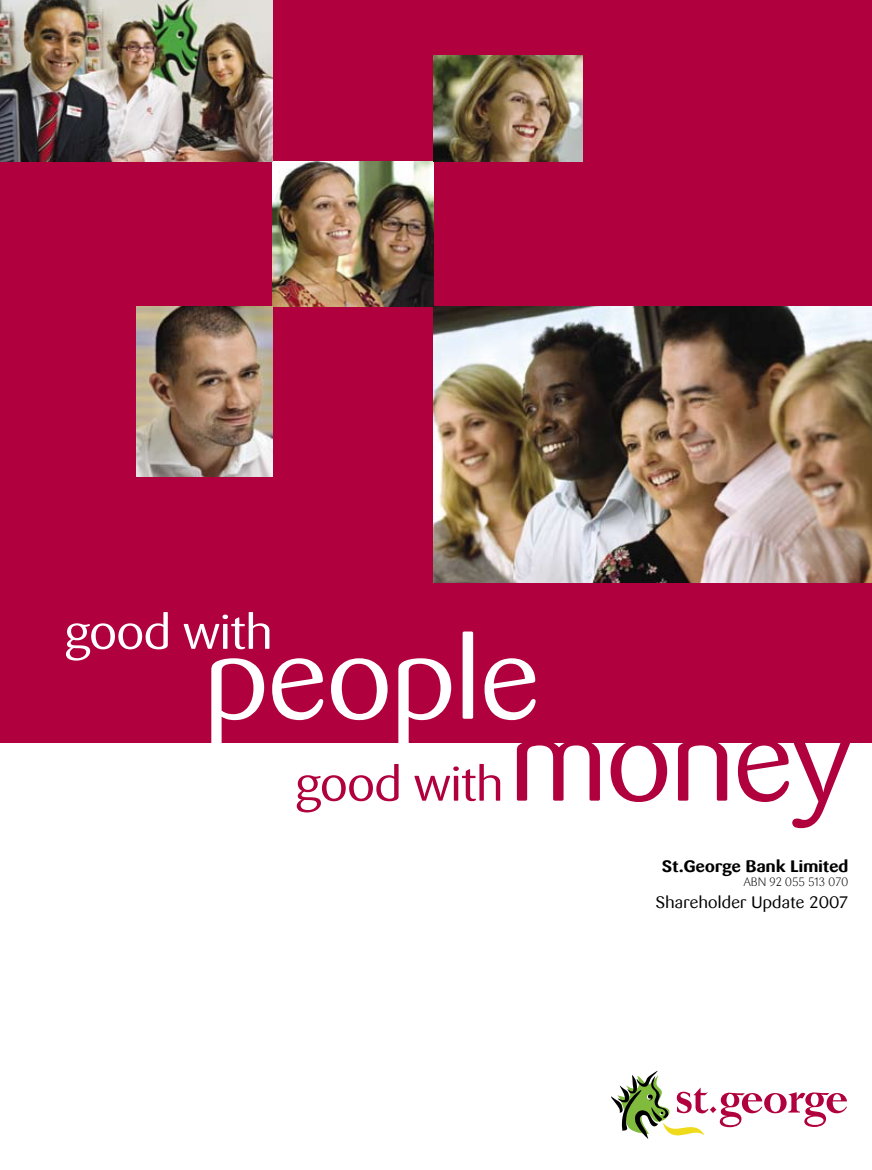
<style>
.page{position:relative;width:872px;height:1170px;background:#fff}
.page>*{position:absolute;margin:0;border:0;box-sizing:border-box;transform-origin:0 0}
.t1{font:114px "STG Sari";letter-spacing:-.04em;color:#fff;scale:1.1 1}
.t2{font:114px "STG Sari";letter-spacing:-.04em;color:#b0003d;scale:1.1 1}
.t3{font:48px "STG Sari";letter-spacing:-.04em;color:#fff;scale:1.1 1}
.t4{font:48px "STG Sari";letter-spacing:-.04em;color:#b0003d;scale:1.1 1}
.t5{font:16.5px "STG Sari";letter-spacing:-.02em;color:#000;scale:1.1 1}
.t6{font:700 16.5px "STG Sari";letter-spacing:-.02em;color:#000;scale:1.1 1}
.t7{font:300 12px "STG Sari";letter-spacing:-.015em;color:#000}
</style>
<div class="page">
<div style="left:0;top:0;width:872px;height:742px;background:#b0003d"></div>
<img style="left:434px;top:306px;width:438px;height:277px">
<img style="left:272px;top:162px;width:162px;height:144px">
<img style="left:434px;top:55px;width:149px;height:107px">
<img style="left:0;top:0;width:272px;height:162px">
<img style="left:136px;top:306px;width:136px;height:170px">
<svg style="left:611px;top:1070px;width:236px;height:68px"></svg>
<h2 class="t3" style="left:64px;top:604px;width:192px">good with</h2>
<h1 class="t1" style="left:202px;top:613px;width:310px">people</h1>
<h1 class="t2" style="left:507px;top:694px;width:316px">money</h1>
<p class="t6" style="left:662px;top:856px;width:171px">St.George Bank Limited</p>
<p class="t7" style="left:743px;top:875px;width:107px">ABN 92 055 513 070</p>
<p class="t5" style="left:655px;top:892px;width:177px">Shareholder Update 2007</p>
<h2 class="t4" style="left:294px;top:756px;width:192px">good with</h2>
</div>
